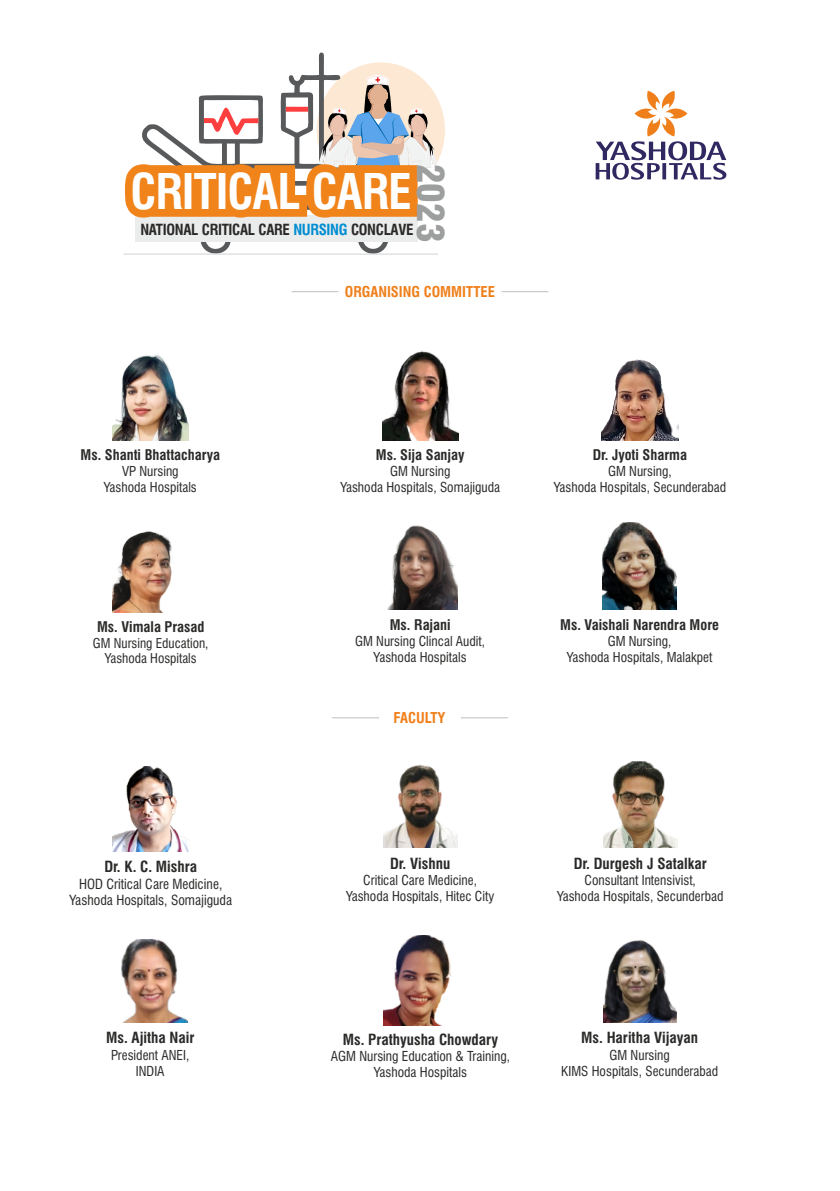
<style>
.page{position:relative;width:840px;height:1191px;background:#fff}
.page>*{position:absolute;margin:0;border:0;box-sizing:border-box;transform-origin:0 0}
.t1{font:700 condensed 47.8px "Swiss 721 BT";letter-spacing:-.02em;color:#fefefe}
.t2{font:900 condensed 36.6px "Swiss 721 BT";color:#9d9e9e}
.t3{font:700 condensed 15px "Swiss 721 BT";color:#2b2a29}
.t4{font:700 condensed 15px "Swiss 721 BT";letter-spacing:-.02em;color:#2b2a29}
.t5{font:700 condensed 14.6px "Swiss 721 BT";color:#ef7f1a}
.t6{font:700 condensed 14.4px "Swiss 721 BT";color:#2b2a29}
.t7{font:condensed 13.6px/16.4px "Swiss 721 BT";color:#2b2a29;text-align:center}
.t8{font:condensed 13.4px/16px "Swiss 721 BT";color:#2b2a29;text-align:center}
.t9{font:condensed 13.2px/15.8px "Swiss 721 BT";color:#2b2a29;text-align:center}
.s1{color:#008dd2}
</style>
<div class="page">
<hr style="left:291px;top:291px;width:47px;height:1px;background:#c5c6c6">
<hr style="left:501px;top:291px;width:47px;height:1px;background:#c5c6c6">
<svg style="left:595px;top:91px;width:131px;height:89px"></svg>
<svg style="left:142px;top:52px;width:275px;height:201px"></svg>
<hr style="left:123px;top:253px;width:314px;height:2px;background:#d9dada">
<div style="left:135px;top:215px;width:283px;height:26px;background:#ebecec"></div>
<svg style="left:125px;top:62px;width:320px;height:156px"></svg>
<img style="left:112px;top:354px;width:77px;height:86px">
<img style="left:601px;top:359px;width:77px;height:81px">
<img style="left:382px;top:350px;width:76px;height:90px">
<img style="left:113px;top:531px;width:59px;height:81px">
<img style="left:387px;top:525px;width:70px;height:84px">
<img style="left:602px;top:522px;width:74px;height:87px">
<img style="left:383px;top:764px;width:74px;height:83px">
<img style="left:603px;top:940px;width:73px;height:82px">
<img style="left:121px;top:939px;width:66px;height:83px">
<hr style="left:332px;top:717px;width:47px;height:1px;background:#c5c6c6">
<hr style="left:460px;top:717px;width:47px;height:1px;background:#c5c6c6">
<img style="left:112px;top:766px;width:77px;height:85px">
<img style="left:603px;top:761px;width:74px;height:86px">
<img style="left:383px;top:936px;width:69px;height:90px">
<h2 class="t2" style="left:445px;top:164px;width:80px;rotate:90deg">2023</h2>
<h1 class="t1" style="left:130px;top:173px;width:283px">CRITICAL CARE</h1>
<p class="t4" style="left:140px;top:224px;width:274px">NATIONAL CRITICAL CARE <span class="s1">NURSING</span> CONCLAVE</p>
<p class="t5" style="left:344px;top:286px;width:151px">ORGANISING COMMITTEE</p>
<p class="t6" style="left:80px;top:449px;width:141px">Ms. Shanti Bhattacharya</p>
<p class="t8" style="left:104px;top:464px;width:95px">VP Nursing<br>Yashoda Hospitals</p>
<p class="t6" style="left:97px;top:620px;width:109px">Ms. Vimala Prasad</p>
<p class="t9" style="left:93px;top:636px;width:117px">GM Nursing Education,<br>Yashoda Hospitals</p>
<p class="t3" style="left:104px;top:861px;width:94px">Dr. K. C. Mishra</p>
<p class="t7" style="left:69px;top:877px;width:164px">HOD Critical Care Medicine,<br>Yashoda Hospitals, Somajiguda</p>
<p class="t3" style="left:106px;top:1032px;width:90px">Ms. Ajitha Nair</p>
<p class="t8" style="left:111px;top:1048px;width:80px">President ANEI,<br>INDIA</p>
<p class="t6" style="left:375px;top:449px;width:90px">Ms. Sija Sanjay</p>
<p class="t8" style="left:340px;top:464px;width:161px">GM Nursing<br>Yashoda Hospitals, Somajiguda</p>
<p class="t6" style="left:389px;top:619px;width:62px">Ms. Rajani</p>
<p class="t8" style="left:355px;top:634px;width:131px">GM Nursing Clincal Audit,<br>Yashoda Hospitals</p>
<p class="t5" style="left:393px;top:712px;width:54px">FACULTY</p>
<p class="t6" style="left:592px;top:449px;width:96px">Dr. Jyoti Sharma</p>
<p class="t8" style="left:553px;top:464px;width:174px">GM Nursing,<br>Yashoda Hospitals, Secunderabad</p>
<p class="t6" style="left:560px;top:619px;width:160px">Ms. Vaishali Narendra More</p>
<p class="t8" style="left:566px;top:634px;width:147px">GM Nursing,<br>Yashoda Hospitals, Malakpet</p>
<p class="t3" style="left:390px;top:857px;width:62px">Dr. Vishnu</p>
<p class="t8" style="left:346px;top:873px;width:150px">Critical Care Medicine,<br>Yashoda Hospitals, Hitec City</p>
<p class="t3" style="left:573px;top:857px;width:134px">Dr. Durgesh J Satalkar</p>
<p class="t8" style="left:556px;top:873px;width:168px">Consultant Intensivist,<br>Yashoda Hospitals, Secunderbad</p>
<p class="t3" style="left:342px;top:1033px;width:157px">Ms. Prathyusha Chowdary</p>
<p class="t8" style="left:330px;top:1049px;width:181px">AGM Nursing Education &amp; Training,<br>Yashoda Hospitals</p>
<p class="t3" style="left:581px;top:1032px;width:118px">Ms. Haritha Vijayan</p>
<p class="t8" style="left:561px;top:1048px;width:158px">GM Nursing<br>KIMS Hospitals, Secunderabad</p>
</div>
